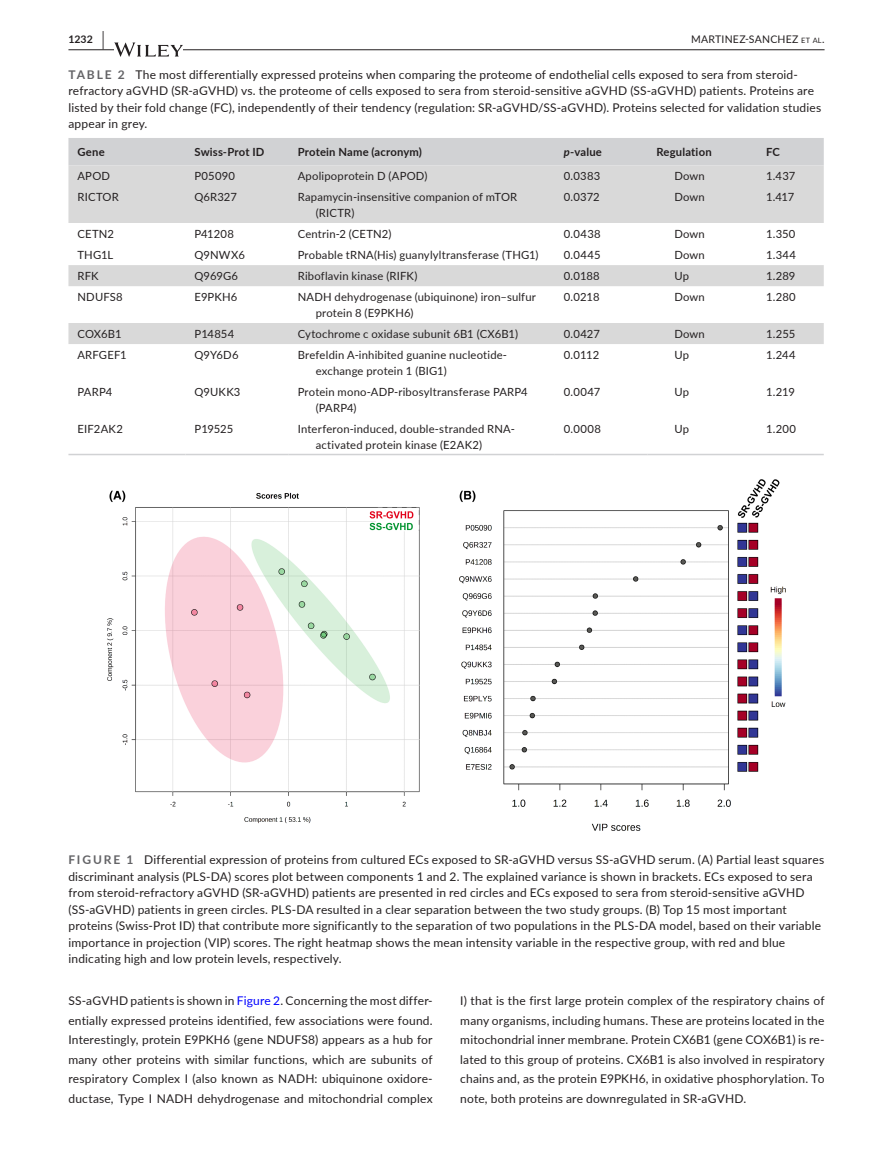
<style>
.page{position:relative;width:893px;height:1174px;background:#fff}
.page>*{position:absolute;margin:0;border:0;box-sizing:border-box;transform-origin:0 0}
.t1{font:12px/19.5px "Lato";letter-spacing:.015em;color:#231f20;text-align:justify}
.t2{font:11.25px/15.8px "Lato";letter-spacing:.015em;color:#231f20}
.t3{font:700 11.25px "Lato";letter-spacing:.015em;color:#231f20}
.t4{font:10.5px "Lato";letter-spacing:.02em;color:#231f20}
.t5{font:700 10.5px "Lato";color:#231f20}
.s1{font-size:19.5px}
.s2{font-size:7.35px}
.s3{font-weight:700;color:#636366}
.s4{font-style:italic}
.s5{color:#00f}
</style>
<div class="page">
<hr style="left:68px;top:49px;width:756px;height:1px;background:#231f20">
<svg style="left:114px;top:42px;width:69px;height:15px"></svg>
<div style="left:68px;top:138px;width:756px;height:27px;background:#d1d2d4"></div>
<svg style="left:68px;top:165px;width:756px;height:179px;fill:#d9d9d9"></svg>
<hr style="left:68px;top:454px;width:117px;height:1px;background:#d1d2d4">
<hr style="left:185px;top:454px;width:104px;height:1px;background:#d1d2d4">
<hr style="left:289px;top:454px;width:266px;height:1px;background:#d1d2d4">
<hr style="left:555px;top:454px;width:92px;height:1px;background:#d1d2d4">
<hr style="left:647px;top:454px;width:110px;height:1px;background:#d1d2d4">
<hr style="left:757px;top:454px;width:67px;height:1px;background:#d1d2d4">
<img style="left:107px;top:479px;width:679px;height:352px">
<p class="t5" style="left:68px;top:31px;width:37px">1232 <span class="s1">|</span></p>
<p class="t4" style="left:691px;top:31px;width:135px">MARTINEZ--SANCHEZ <span class="s2">et al</span>.</p>
<p class="t1" style="left:68px;top:66px;width:754px;line-height:16.5px;text-align:left"><span class="s3">TABLE 2</span> The most differentially expressed proteins when comparing the proteome of endothelial cells exposed to sera from steroid&shy;refractory aGVHD (SR-aGVHD) vs. the proteome of cells exposed to sera from steroid-sensitive aGVHD (SS-aGVHD) patients. Proteins are listed by their fold change (FC), independently of their tendency (regulation: SR-aGVHD/SS-aGVHD). Proteins selected for validation studies appear in grey.</p>
<p class="t3" style="left:77px;top:144px;width:29px">Gene</p>
<p class="t3" style="left:194px;top:144px;width:71px">Swiss-Prot ID</p>
<p class="t3" style="left:298px;top:144px;width:126px">Protein Name (acronym)</p>
<p class="t3" style="left:564px;top:144px;width:40px"><span class="s4">p</span>-value</p>
<p class="t3" style="left:656px;top:144px;width:57px">Regulation</p>
<p class="t3" style="left:766px;top:144px;width:15px">FC</p>
<p class="t2" style="left:77px;top:168px;width:34px">APOD</p>
<p class="t2" style="left:194px;top:168px;width:42px">P05090</p>
<p class="t2" style="left:298px;top:168px;width:131px">Apolipoprotein D (APOD)</p>
<p class="t2" style="left:564px;top:168px;width:38px">0.0383</p>
<p class="t2" style="left:674px;top:168px;width:32px">Down</p>
<p class="t2" style="left:766px;top:168px;width:31px">1.437</p>
<p class="t2" style="left:77px;top:189px;width:43px">RICTOR</p>
<p class="t2" style="left:194px;top:189px;width:44px">Q6R327</p>
<p class="t2" style="left:316px;top:189px;width:203px;text-indent:-18px">Rapamycin-insensitive companion of mTOR (RICTR)</p>
<p class="t2" style="left:564px;top:189px;width:37px">0.0372</p>
<p class="t2" style="left:674px;top:189px;width:32px">Down</p>
<p class="t2" style="left:766px;top:189px;width:30px">1.417</p>
<p class="t2" style="left:77px;top:226px;width:38px">CETN2</p>
<p class="t2" style="left:194px;top:226px;width:41px">P41208</p>
<p class="t2" style="left:298px;top:226px;width:95px">Centrin-2 (CETN2)</p>
<p class="t2" style="left:564px;top:226px;width:38px">0.0438</p>
<p class="t2" style="left:674px;top:226px;width:32px">Down</p>
<p class="t2" style="left:766px;top:226px;width:31px">1.350</p>
<p class="t2" style="left:77px;top:247px;width:37px">THG1L</p>
<p class="t2" style="left:194px;top:247px;width:52px">Q9NWX6</p>
<p class="t2" style="left:298px;top:247px;width:242px">Probable tRNA(His) guanylyltransferase (THG1)</p>
<p class="t2" style="left:564px;top:247px;width:38px">0.0445</p>
<p class="t2" style="left:674px;top:247px;width:32px">Down</p>
<p class="t2" style="left:766px;top:247px;width:32px">1.344</p>
<p class="t2" style="left:77px;top:268px;width:23px">RFK</p>
<p class="t2" style="left:194px;top:268px;width:45px">Q969G6</p>
<p class="t2" style="left:298px;top:268px;width:121px">Riboflavin kinase (RIFK)</p>
<p class="t2" style="left:564px;top:268px;width:37px">0.0188</p>
<p class="t2" style="left:674px;top:268px;width:16px">Up</p>
<p class="t2" style="left:766px;top:268px;width:31px">1.289</p>
<p class="t2" style="left:77px;top:289px;width:47px">NDUFS8</p>
<p class="t2" style="left:194px;top:289px;width:44px">E9PKH6</p>
<p class="t2" style="left:316px;top:289px;width:222px;text-indent:-18px">NADH dehydrogenase (ubiquinone) iron–sulfur protein 8 (E9PKH6)</p>
<p class="t2" style="left:564px;top:289px;width:37px">0.0218</p>
<p class="t2" style="left:674px;top:289px;width:32px">Down</p>
<p class="t2" style="left:766px;top:289px;width:31px">1.280</p>
<p class="t2" style="left:77px;top:326px;width:46px">COX6B1</p>
<p class="t2" style="left:194px;top:326px;width:41px">P14854</p>
<p class="t2" style="left:298px;top:326px;width:222px">Cytochrome c oxidase subunit 6B1 (CX6B1)</p>
<p class="t2" style="left:564px;top:326px;width:38px">0.0427</p>
<p class="t2" style="left:674px;top:326px;width:32px">Down</p>
<p class="t2" style="left:766px;top:326px;width:31px">1.255</p>
<p class="t2" style="left:77px;top:347px;width:51px">ARFGEF1</p>
<p class="t2" style="left:194px;top:347px;width:46px">Q9Y6D6</p>
<p class="t2" style="left:316px;top:347px;width:193px;text-indent:-18px">Brefeldin A-inhibited guanine nucleotide&shy;exchange protein 1 (BIG1)</p>
<p class="t2" style="left:564px;top:347px;width:37px">0.0112</p>
<p class="t2" style="left:674px;top:347px;width:16px">Up</p>
<p class="t2" style="left:766px;top:347px;width:31px">1.244</p>
<p class="t2" style="left:77px;top:383px;width:36px">PARP4</p>
<p class="t2" style="left:194px;top:383px;width:47px">Q9UKK3</p>
<p class="t2" style="left:316px;top:383px;width:214px;text-indent:-18px">Protein mono-ADP-ribosyltransferase PARP4 (PARP4)</p>
<p class="t2" style="left:564px;top:383px;width:38px">0.0047</p>
<p class="t2" style="left:674px;top:383px;width:16px">Up</p>
<p class="t2" style="left:766px;top:383px;width:30px">1.219</p>
<p class="t2" style="left:77px;top:420px;width:47px">EIF2AK2</p>
<p class="t2" style="left:194px;top:420px;width:40px">P19525</p>
<p class="t2" style="left:316px;top:420px;width:201px;text-indent:-18px">Interferon-induced, double-stranded RNA&shy;activated protein kinase (E2AK2)</p>
<p class="t2" style="left:564px;top:420px;width:39px">0.0008</p>
<p class="t2" style="left:674px;top:420px;width:16px">Up</p>
<p class="t2" style="left:766px;top:420px;width:32px">1.200</p>
<p class="t1" style="left:68px;top:851px;width:757px;line-height:16.5px;text-align:left"><span class="s3">FIGURE 1</span> Differential expression of proteins from cultured ECs exposed to SR-aGVHD versus SS-aGVHD serum. (A) Partial least squares discriminant analysis (PLS-DA) scores plot between components 1 and 2. The explained variance is shown in brackets. ECs exposed to sera from steroid-refractory aGVHD (SR-aGVHD) patients are presented in red circles and ECs exposed to sera from steroid-sensitive aGVHD (SS-aGVHD) patients in green circles. PLS-DA resulted in a clear separation between the two study groups. (B) Top 15 most important proteins (Swiss-Prot ID) that contribute more significantly to the separation of two populations in the PLS-DA model, based on their variable importance in projection (VIP) scores. The right heatmap shows the mean intensity variable in the respective group, with red and blue indicating high and low protein levels, respectively.</p>
<p class="t1" style="left:68px;top:990px;width:366px">SS-aGVHD patients is shown in <span class="s5">Figure 2</span>. Concerning the most differ&shy;entially expressed proteins identified, few associations were found.<br>Interestingly, protein E9PKH6 (gene NDUFS8) appears as a hub for many other proteins with similar functions, which are subunits of respiratory Complex I (also known as NADH: ubiquinone oxidore&shy;ductase, Type I NADH dehydrogenase and mitochondrial complex</p>
<p class="t1" style="left:460px;top:990px;width:366px">I) that is the first large protein complex of the respiratory chains of many organisms, including humans. These are proteins located in the mitochondrial inner membrane. Protein CX6B1 (gene COX6B1) is re&shy;lated to this group of proteins. CX6B1 is also involved in respiratory chains and, as the protein E9PKH6, in oxidative phosphorylation. To note, both proteins are downregulated in SR-aGVHD.</p>
</div>
